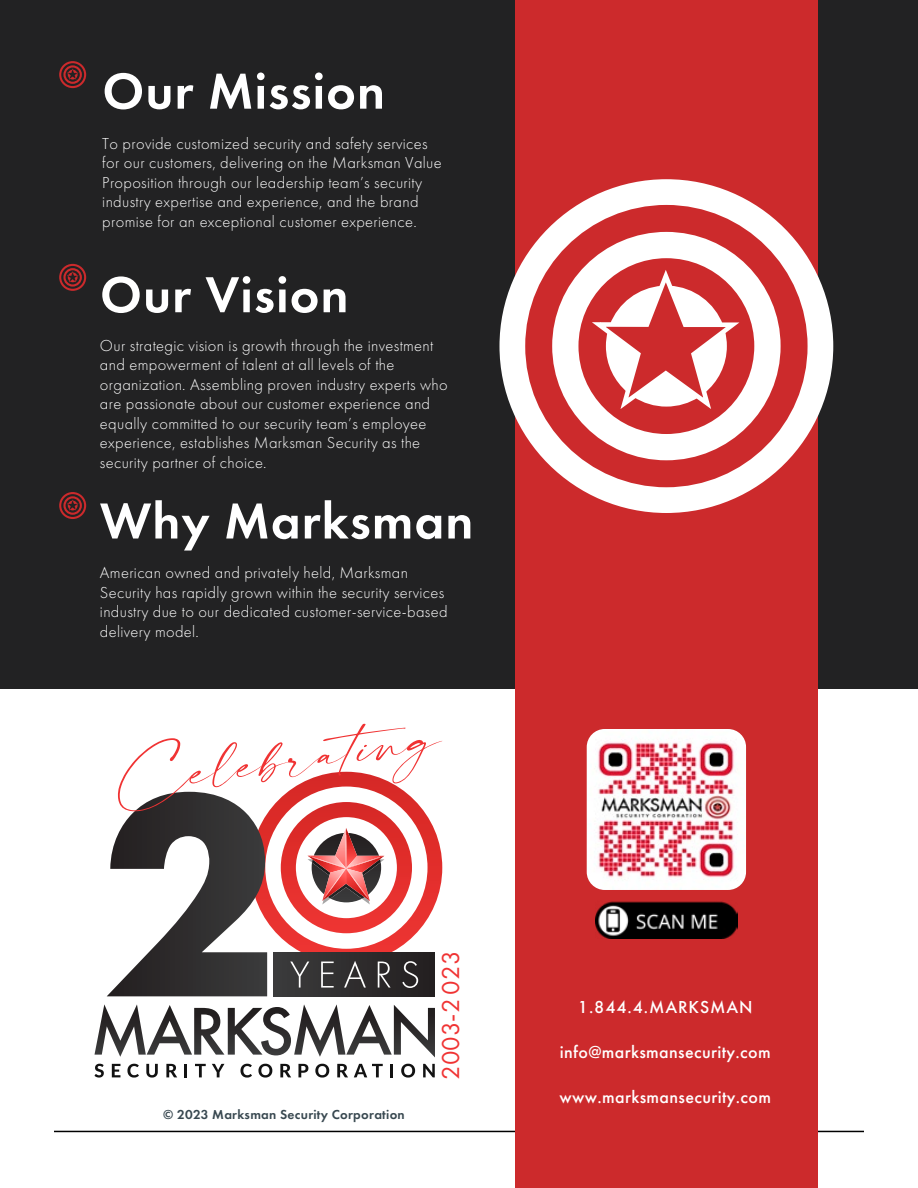
<style>
.page{position:relative;width:918px;height:1188px;background:#fff}
.page>*{position:absolute;margin:0;border:0;box-sizing:border-box;transform-origin:0 0}
.t1{font:600 52.5px "Futura PT";letter-spacing:.02em;color:#fff}
.t2{font:25.5px "Futura PT";color:#f03333}
.t3{font:500 18px "Futura PT";letter-spacing:.02em;color:#fff}
.t4{font:500 18px "Futura PT";letter-spacing:.05em;color:#fff}
.t5{font:300 16.5px/19.5px "Futura PT";letter-spacing:.02em;color:#fff}
.t6{font:600 13.5px "Futura PT";letter-spacing:.02em;color:#384850}
</style>
<div class="page">
<hr style="left:54px;top:1131px;width:810px;height:1px;background:#000">
<div style="left:0;top:0;width:918px;height:688px;background:#222223"></div>
<div style="left:515px;top:0;width:303px;height:1188px;background:#cc2a2c"></div>
<svg style="left:499px;top:179px;width:334px;height:334px"></svg>
<svg style="left:585px;top:264px;width:154px;height:151px"></svg>
<img style="left:587px;top:729px;width:159px;height:161px">
<img style="left:596px;top:901px;width:141px;height:38px">
<svg style="left:59px;top:61px;width:27px;height:27px"></svg>
<svg style="left:59px;top:264px;width:27px;height:27px"></svg>
<svg style="left:59px;top:492px;width:27px;height:27px"></svg>
<svg style="left:94px;top:1004px;width:341px;height:53px"></svg>
<svg style="left:95px;top:1064px;width:9px;height:14px"></svg>
<svg style="left:112px;top:1064px;width:8px;height:13px"></svg>
<svg style="left:127px;top:1064px;width:12px;height:14px"></svg>
<svg style="left:146px;top:1064px;width:12px;height:14px"></svg>
<svg style="left:166px;top:1064px;width:11px;height:13px"></svg>
<svg style="left:185px;top:1064px;width:2px;height:13px"></svg>
<svg style="left:195px;top:1064px;width:11px;height:13px"></svg>
<svg style="left:212px;top:1064px;width:12px;height:13px"></svg>
<svg style="left:240px;top:1064px;width:12px;height:14px"></svg>
<svg style="left:258px;top:1064px;width:14px;height:14px"></svg>
<svg style="left:280px;top:1064px;width:11px;height:13px"></svg>
<svg style="left:298px;top:1064px;width:10px;height:13px"></svg>
<svg style="left:315px;top:1064px;width:14px;height:14px"></svg>
<svg style="left:337px;top:1064px;width:11px;height:13px"></svg>
<svg style="left:354px;top:1064px;width:29px;height:13px"></svg>
<svg style="left:390px;top:1064px;width:3px;height:13px"></svg>
<svg style="left:401px;top:1064px;width:14px;height:14px"></svg>
<svg style="left:423px;top:1064px;width:12px;height:13px"></svg>
<svg style="left:107px;top:724px;width:335px;height:272px"></svg>
<h1 class="t1" style="left:102px;top:58px;width:284px">Our Mission</h1>
<p class="t5" style="left:102px;top:133px;width:341px">To provide customized security and safety services for our customers, delivering on the Marksman Value Proposition through our leadership team’s security industry expertise and experience, and the brand promise for an exceptional customer experience.</p>
<h1 class="t1" style="left:100px;top:262px;width:250px">Our Vision</h1>
<p class="t5" style="left:100px;top:335px;width:349px">Our strategic vision is growth through the investment and empowerment of talent at all levels of the organization. Assembling proven industry experts who are passionate about our customer experience and equally committed to our security team’s employee experience, establishes Marksman Security as the security partner of choice.</p>
<h1 class="t1" style="left:100px;top:488px;width:375px">Why Marksman</h1>
<p class="t5" style="left:100px;top:563px;width:349px">American owned and privately held, Marksman Security has rapidly grown within the security services industry due to our dedicated customer-service-based delivery model.</p>
<p class="t6" style="left:163px;top:1106px;width:243px">© 2023 Marksman Security Corporation</p>
<h2 class="t2" style="left:436px;top:1080px;width:131px;rotate:-90deg">2003-2 023</h2>
<p class="t4" style="left:578px;top:996px;width:176px">1.844.4.MARKSMAN</p>
<p class="t3" style="left:560px;top:1041px;width:212px">info@marksmansecurity.com</p>
<p class="t3" style="left:559px;top:1086px;width:213px">www.marksmansecurity.com</p>
</div>
